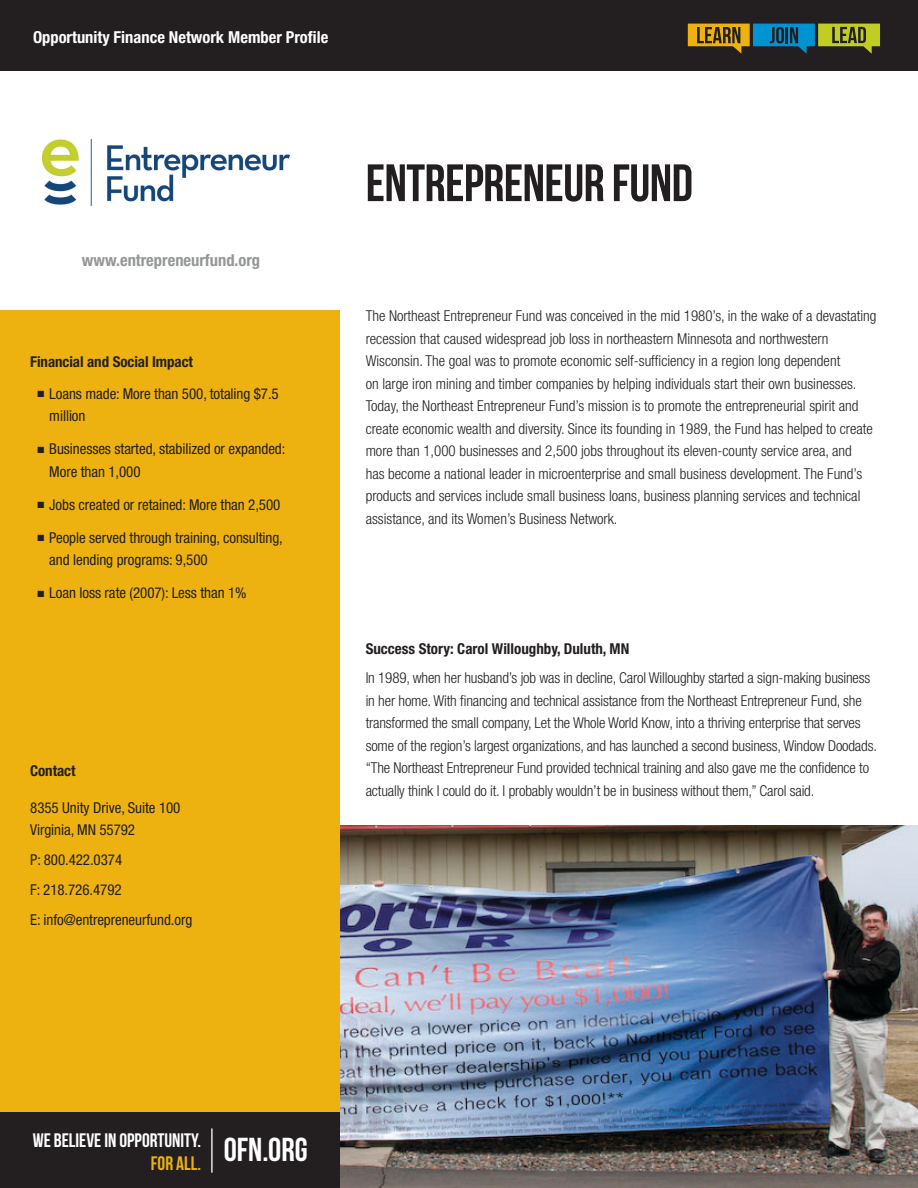
<style>
.page{position:relative;width:918px;height:1188px;background:#fff}
.page>*{position:absolute;margin:0;border:0;box-sizing:border-box;transform-origin:0 0}
.t1{font:52.5px "Bebas Neue";letter-spacing:-.01em;color:#231f20}
.t2{font:19.5px/23.4px "Bebas Neue";color:#fff}
.t3{font:700 condensed 16.5px "Helvetica Neue LT Std";color:#fff}
.t4{font:700 condensed 16.5px "Helvetica Neue LT Std";color:#949698}
.t5{font:300 condensed 15px/22.5px "Helvetica Neue LT Std";color:#231f20}
.t6{font:condensed 15px/22.5px "Helvetica Neue LT Std";letter-spacing:-.005em;color:#231f20}
.t7{font:700 condensed 15px "Helvetica Neue LT Std";color:#231f20}
.s1{color:#eeb210}
</style>
<div class="page">
<img style="left:339px;top:825px;width:579px;height:363px">
<img style="left:43px;top:139px;width:246px;height:66px">
<div style="left:0;top:311px;width:339px;height:877px;background:#eeb210"></div>
<div style="left:0;top:0;width:918px;height:70px;background:#231f20"></div>
<svg style="left:688px;top:24px;width:192px;height:30px"></svg>
<div style="left:0;top:1112px;width:339px;height:76px;background:#231f20"></div>
<hr style="left:211px;top:1128px;width:2px;height:45px;background:#fff">
<p class="t3" style="left:33px;top:27px;width:297px">Opportunity Finance Network Member Profile</p>
<p class="t4" style="left:82px;top:250px;width:180px">www.entrepreneurfund.org</p>
<p class="t7" style="left:30px;top:353px;width:164px">Financial and Social Impact</p>
<p class="t6" style="left:49px;top:382px;width:231px;text-indent:-12px">■ Loans made: More than 500, totaling $7.5 million</p>
<p class="t6" style="left:49px;top:437px;width:238px;text-indent:-12px">■ Businesses started, stabilized or expanded:<br>More than 1,000</p>
<p class="t6" style="left:38px;top:493px;width:244px">■ Jobs created or retained: More than 2,500</p>
<p class="t6" style="left:49px;top:526px;width:235px;text-indent:-12px">■ People served through training, consulting, and lending programs: 9,500</p>
<p class="t6" style="left:38px;top:581px;width:211px">■ Loan loss rate (2007): Less than 1%</p>
<p class="t7" style="left:30px;top:762px;width:47px">Contact</p>
<p class="t6" style="left:30px;top:796px;width:152px">8355 Unity Drive, Suite 100<br>Virginia, MN 55792</p>
<p class="t6" style="left:30px;top:845px;width:164px;line-height:30px">P: 800.422.0374<br>F: 218.726.4792<br>E: info@entrepreneurfund.org</p>
<h1 class="t1" style="left:366px;top:154px;width:329px">ENTREPRENEUR FUND</h1>
<p class="t5" style="left:366px;top:305px;width:512px">The Northeast Entrepreneur Fund was conceived in the mid 1980’s, in the wake of a devastating recession that caused widespread job loss in northeastern Minnesota and northwestern Wisconsin. The goal was to promote economic self-sufficiency in a region long dependent<br>on large iron mining and timber companies by helping individuals start their own businesses.<br>Today, the Northeast Entrepreneur Fund’s mission is to promote the entrepreneurial spirit and create economic wealth and diversity. Since its founding in 1989, the Fund has helped to create more than 1,000 businesses and 2,500 jobs throughout its eleven-county service area, and<br>has become a national leader in microenterprise and small business development. The Fund’s products and services include small business loans, business planning services and technical assistance, and its Women’s Business Network.</p>
<p class="t7" style="left:366px;top:640px;width:265px">Success Story: Carol Willoughby, Duluth, MN</p>
<p class="t5" style="left:366px;top:666px;width:513px">In 1989, when her husband’s job was in decline, Carol Willoughby started a sign-making business in her home. With financing and technical assistance from the Northeast Entrepreneur Fund, she transformed the small company, Let the Whole World Know, into a thriving enterprise that serves some of the region’s largest organizations, and has launched a second business, Window Doodads. “The Northeast Entrepreneur Fund provided technical training and also gave me the confidence to actually think I could do it. I probably wouldn’t be in business without them,” Carol said.</p>
<h2 class="t2" style="left:151px;top:1128px;width:158px;text-indent:-118px">WE BELIEVE IN OPPORTUNITY.<br><span class="s1">FOR ALL.</span> <sup>OFN.ORG</sup></h2>
</div>
